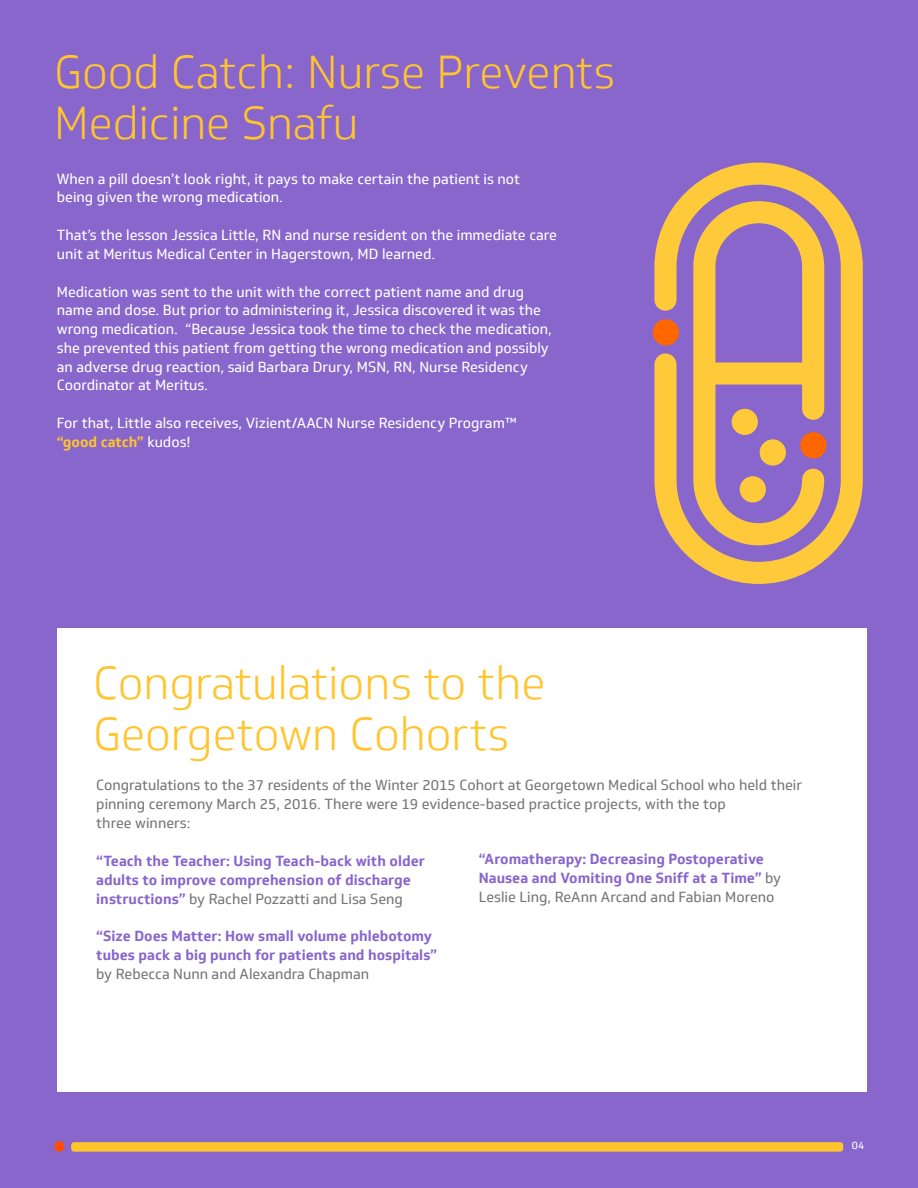
<style>
.page{position:relative;width:918px;height:1188px;background:#86c}
.page>*{position:absolute;margin:0;border:0;box-sizing:border-box;transform-origin:0 0}
.Subhead-XtraBOLD_Gol{font:300 45px/51px "Soleto";color:#ffc52d}
.Subhead-XtraBOLD_Gol-2{font:14.25px/18.8px "Soleto";color:#fff}
.Subhead-XtraBOLD_Gol-3{font:700 14.25px/18.8px "Soleto";color:#86c}
.Subhead-XtraBOLD_Gol-4{font:14.25px/18.8px "Soleto";color:#77777a}
.t1{font:10.5px "Soleto";color:#fff}
.s1{font-weight:700;color:#ffc52d}
.s2{font-weight:400;color:#77777a}
</style>
<div class="page">
<svg style="left:654px;top:163px;width:209px;height:421px"></svg>
<svg style="left:693px;top:201px;width:131px;height:344px"></svg>
<div style="left:57px;top:629px;width:810px;height:463px;background:#fff"></div>
<div style="left:71px;top:1142px;width:772px;height:10px;background:#ffc52d;border-radius:3px"></div>
<div style="left:54px;top:1141px;width:10px;height:11px;background:#ff4c00;border-radius:50%"></div>
<p class="Subhead-XtraBOLD_Gol" style="left:54px;top:48px;width:563px">Good Catch: Nurse Prevents<br>Medicine Snafu</p>
<p class="Subhead-XtraBOLD_Gol-2" style="left:57px;top:169px;width:465px">When a pill doesn’t look right, it pays to make certain the patient is not being given the wrong medication.</p>
<p class="Subhead-XtraBOLD_Gol-2" style="left:57px;top:226px;width:502px">That’s the lesson Jessica Little, RN and nurse resident on the immediate care unit at Meritus Medical Center in Hagerstown, MD learned.</p>
<p class="Subhead-XtraBOLD_Gol-2" style="left:57px;top:282px;width:496px">Medication was sent to the unit with the correct patient name and drug name and dose. But prior to administering it, Jessica discovered it was the wrong medication. “Because Jessica took the time to check the medication, she prevented this patient from getting the wrong medication and possibly an adverse drug reaction, said Barbara Drury, MSN, RN, Nurse Residency Coordinator at Meritus.</p>
<p class="Subhead-XtraBOLD_Gol-2" style="left:57px;top:414px;width:462px">For that, Little also receives, Vizient/AACN Nurse Residency Program™ <span class="s1">“good catch”</span> kudos!</p>
<p class="Subhead-XtraBOLD_Gol" style="left:93px;top:658px;width:454px">Congratulations to the<br>Georgetown Cohorts</p>
<p class="Subhead-XtraBOLD_Gol-4" style="left:96px;top:776px;width:707px">Congratulations to the 37 residents of the Winter 2015 Cohort at Georgetown Medical School who held their pinning ceremony March 25, 2016. There were 19 evidence-based practice projects, with the top<br>three winners:</p>
<p class="Subhead-XtraBOLD_Gol-3" style="left:96px;top:852px;width:330px">“Teach the Teacher: Using Teach-back with older adults to improve comprehension of discharge instructions” <span class="s2">by Rachel Pozzatti and Lisa Seng</span></p>
<p class="Subhead-XtraBOLD_Gol-3" style="left:96px;top:927px;width:342px">“Size Does Matter: How small volume phlebotomy tubes pack a big punch for patients and hospitals” <span class="s2">by Rebecca Nunn and Alexandra Chapman</span></p>
<p class="Subhead-XtraBOLD_Gol-3" style="left:479px;top:850px;width:304px">“Aromatherapy: Decreasing Postoperative<br>Nausea and Vomiting One Sniff at a Time” <span class="s2">by<br>Leslie Ling, ReAnn Arcand and Fabian Moreno</span></p>
<p class="t1" style="left:852px;top:1139px;width:14px">04</p>
</div>
